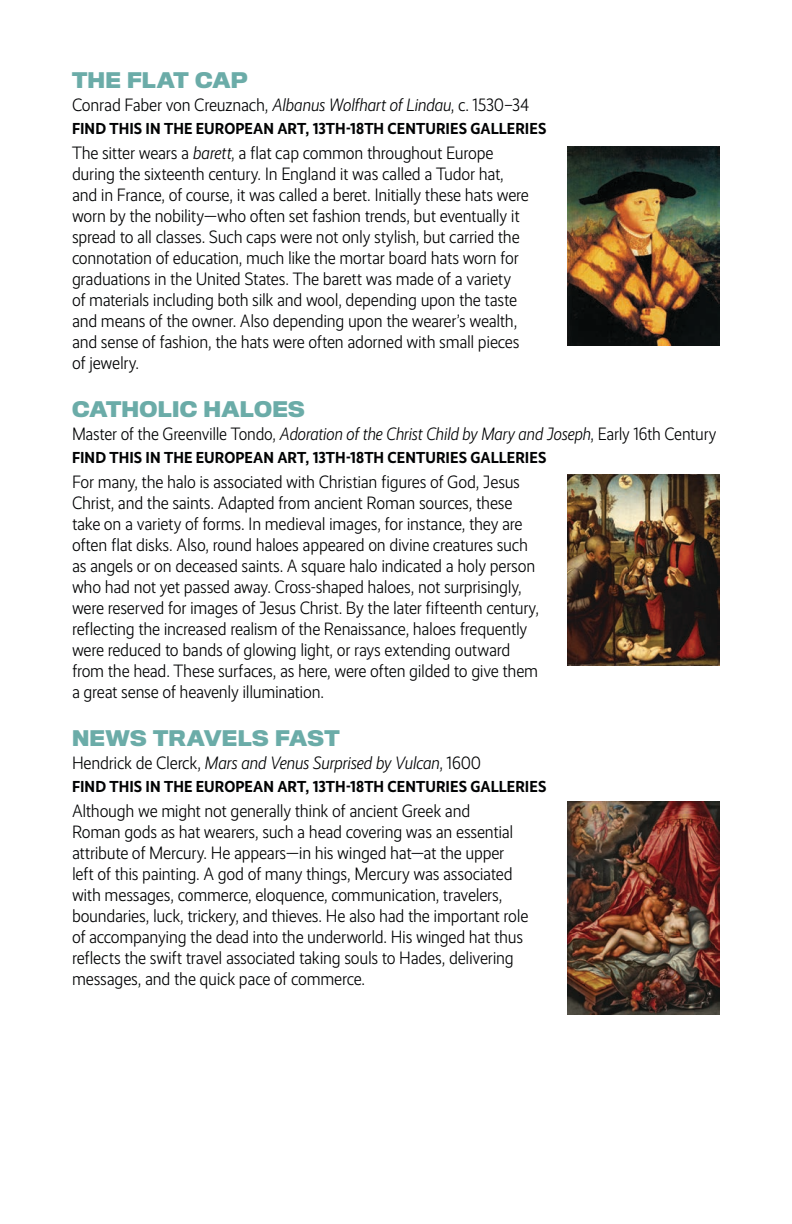
<style>
.page{position:relative;width:792px;height:1224px;background:#fff}
.page>*{position:absolute;margin:0;border:0;box-sizing:border-box;transform-origin:0 0}
.t1{font:700 20px "Titling Gothic FB";letter-spacing:.015em;color:#6baca8}
.t2{font:300 18px/21px "Realist Narrow";letter-spacing:-.015em;color:#020304}
.t3{font:italic 300 18px "Realist Narrow";letter-spacing:-.015em;color:#020304}
.t4{font:700 16px "Realist Narrow";letter-spacing:.005em;color:#020304}
.s1{font-style:italic}
.s2{font-style:normal}
</style>
<div class="page">
<img style="left:568px;top:147px;width:152px;height:199px">
<img style="left:568px;top:475px;width:152px;height:191px">
<img style="left:568px;top:801px;width:152px;height:213px">
<p class="t1" style="left:72px;top:68px;width:177px">THE FLAT CAP</p>
<p class="t2" style="left:72px;top:95px;width:459px">Conrad Faber von Creuznach, <span class="s1">Albanus Wolfhart of Lindau</span>, c. 1530–34</p>
<p class="t4" style="left:72px;top:119px;width:476px">FIND THIS IN THE EUROPEAN ART, 13TH-18TH CENTURIES GALLERIES</p>
<p class="t2" style="left:72px;top:143px;width:458px">The sitter wears a <span class="s1">barett</span>, a flat cap common throughout Europe during the sixteenth century. In England it was called a Tudor hat, and in France, of course, it was called a beret. Initially these hats were worn by the nobility—who often set fashion trends, but eventually it spread to all classes. Such caps were not only stylish, but carried the connotation of education, much like the mortar board hats worn for graduations in the United States. The barett was made of a variety of materials including both silk and wool, depending upon the taste and means of the owner. Also depending upon the wearer’s wealth, and sense of fashion, the hats were often adorned with small pieces of jewelry.</p>
<p class="t1" style="left:72px;top:397px;width:234px">CATHOLIC HALOES</p>
<p class="t2" style="left:72px;top:424px;width:646px">Master of the Greenville Tondo, <span class="s1">Adoration of the Christ Child by Mary and Joseph</span>, Early 16th Century</p>
<p class="t4" style="left:72px;top:448px;width:476px">FIND THIS IN THE EUROPEAN ART, 13TH-18TH CENTURIES GALLERIES</p>
<p class="t2" style="left:72px;top:472px;width:469px">For many, the halo is associated with Christian figures of God, Jesus Christ, and the saints. Adapted from ancient Roman sources, these take on a variety of forms. In medieval images, for instance, they are often flat disks. Also, round haloes appeared on divine creatures such as angels or on deceased saints. A square halo indicated a holy person who had not yet passed away. Cross-shaped haloes, not surprisingly, were reserved for images of Jesus Christ. By the later fifteenth century, reflecting the increased realism of the Renaissance, haloes frequently were reduced to bands of glowing light, or rays extending outward from the head. These surfaces, as here, were often gilded to give them a great sense of heavenly illumination.</p>
<p class="t1" style="left:72px;top:726px;width:269px">NEWS TRAVELS FAST</p>
<p class="t3" style="left:72px;top:753px;width:411px"><span class="s2">Hendrick de Clerck,</span> Mars and Venus Surprised by Vulcan<span class="s2">, 1600</span></p>
<p class="t4" style="left:72px;top:777px;width:476px">FIND THIS IN THE EUROPEAN ART, 13TH-18TH CENTURIES GALLERIES</p>
<p class="t2" style="left:72px;top:801px;width:458px">Although we might not generally think of ancient Greek and<br>Roman gods as hat wearers, such a head covering was an essential attribute of Mercury. He appears—in his winged hat—at the upper left of this painting. A god of many things, Mercury was associated with messages, commerce, eloquence, communication, travelers, boundaries, luck, trickery, and thieves. He also had the important role of accompanying the dead into the underworld. His winged hat thus reflects the swift travel associated taking souls to Hades, delivering messages, and the quick pace of commerce.</p>
</div>
